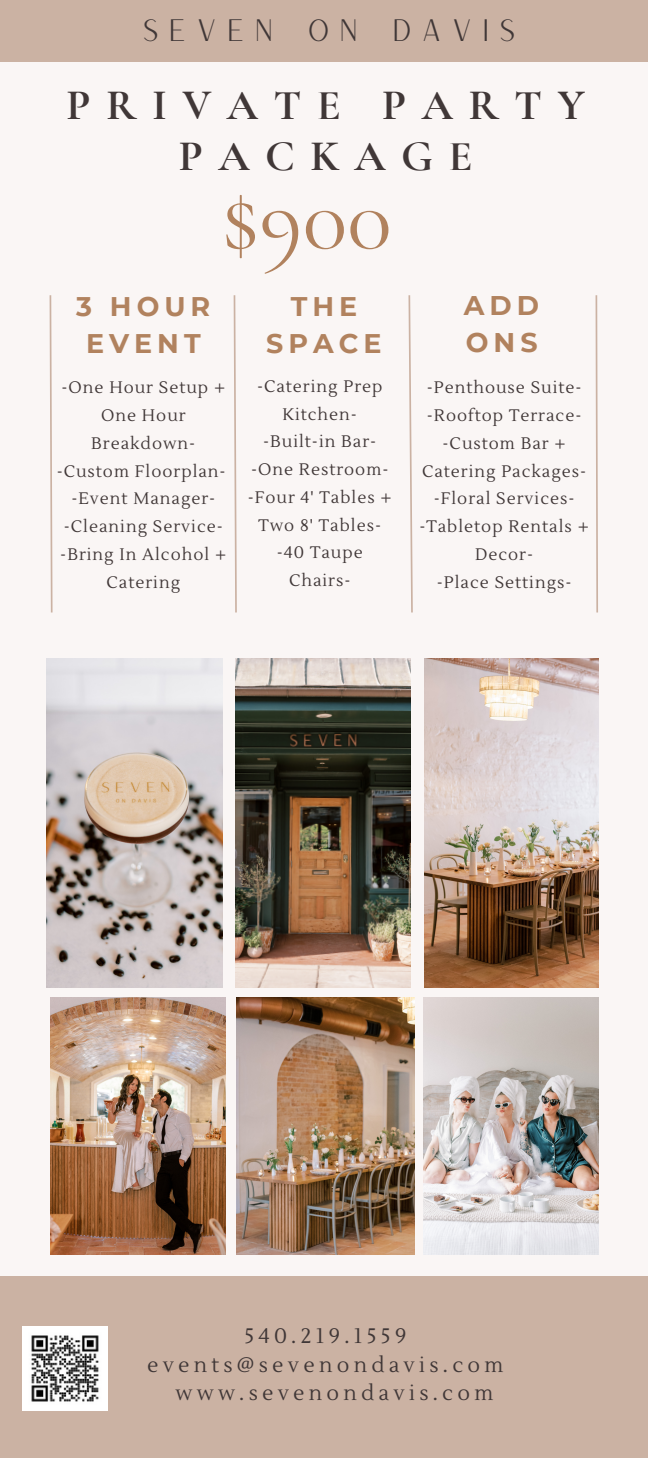
<style>
.page{position:relative;width:648px;height:1458px;background:#faf6f5}
.page>*{position:absolute;margin:0;border:0;box-sizing:border-box;transform-origin:0 0}
.t1{font:93.38px "Cormorant Garamond";color:#b1825e}
.t2{font:700 43.65px "Cormorant Garamond";letter-spacing:.355em;color:#403737}
.t3{font:30.15px "Versailles";letter-spacing:.285em;color:#403737}
.t4{font:700 27px/37.1px "Montserrat";letter-spacing:.185em;color:#b1825e;text-align:center}
.t5{font:20.93px "Lustria";letter-spacing:.205em;color:#403737}
.t6{font:16.65px/27.7px "Lustria";letter-spacing:.06em;color:#403737;text-align:center}
</style>
<div class="page">
<div style="left:0;top:0;width:648px;height:61px;background:#cbb2a3"></div>
<div style="left:0;top:1277px;width:648px;height:181px;background:#cbb2a3"></div>
<svg style="left:49px;top:295px;width:4px;height:318px"></svg>
<svg style="left:408px;top:295px;width:5px;height:318px"></svg>
<svg style="left:233px;top:295px;width:4px;height:318px"></svg>
<svg style="left:595px;top:295px;width:3px;height:318px"></svg>
<img style="left:23px;top:1327px;width:84px;height:84px">
<img style="left:424px;top:658px;width:174px;height:329px">
<img style="left:237px;top:998px;width:177px;height:256px">
<img style="left:235px;top:658px;width:176px;height:329px">
<img style="left:50px;top:998px;width:176px;height:256px">
<img style="left:423px;top:998px;width:176px;height:256px">
<img style="left:47px;top:658px;width:175px;height:329px">
<p class="t3" style="left:142px;top:11px;width:376px">SEVEN ON DAVIS</p>
<p class="t2" style="left:67px;top:79px;width:520px">PRIVATE PARTY</p>
<p class="t2" style="left:179px;top:129px;width:295px">PACKAGE</p>
<p class="t1" style="left:221px;top:162px;width:172px">$900</p>
<p class="t4" style="left:76px;top:287px;width:136px">3 HOUR<br>EVENT</p>
<p class="t6" style="left:61px;top:374px;width:165px">-One Hour Setup +<br>One Hour<br>Breakdown-</p>
<p class="t6" style="left:57px;top:458px;width:171px">-Custom Floorplan-</p>
<p class="t6" style="left:71px;top:485px;width:146px">-Event Manager-</p>
<p class="t6" style="left:64px;top:513px;width:160px">-Cleaning Service-</p>
<p class="t6" style="left:60px;top:541px;width:168px">-Bring In Alcohol +<br>Catering</p>
<p class="t4" style="left:266px;top:287px;width:117px">THE<br>SPACE</p>
<p class="t4" style="left:464px;top:287px;width:77px">ADD</p>
<p class="t4" style="left:466px;top:324px;width:73px">ONS</p>
<p class="t6" style="left:257px;top:373px;width:127px">-Catering Prep<br>Kitchen-</p>
<p class="t6" style="left:263px;top:428px;width:115px">-Built-in Bar-</p>
<p class="t6" style="left:251px;top:456px;width:139px">-One Restroom-</p>
<p class="t6" style="left:248px;top:484px;width:146px">-Four 4' Tables +<br>Two 8' Tables-</p>
<p class="t6" style="left:277px;top:539px;width:87px">-40 Taupe<br>Chairs-</p>
<p class="t6" style="left:427px;top:374px;width:156px">-Penthouse Suite-</p>
<p class="t6" style="left:427px;top:402px;width:156px">-Rooftop Terrace-</p>
<p class="t6" style="left:422px;top:430px;width:166px">-Custom Bar +<br>Catering Packages-</p>
<p class="t6" style="left:434px;top:485px;width:142px">-Floral Services-</p>
<p class="t6" style="left:419px;top:513px;width:171px">-Tabletop Rentals +<br>Decor-</p>
<p class="t6" style="left:437px;top:568px;width:136px">-Place Settings-</p>
<p class="t5" style="left:244px;top:1323px;width:163px">540.219.1559</p>
<p class="t5" style="left:147px;top:1352px;width:358px">events@sevenondavis.com</p>
<p class="t5" style="left:176px;top:1380px;width:319px">www.sevenondavis.com</p>
</div>
